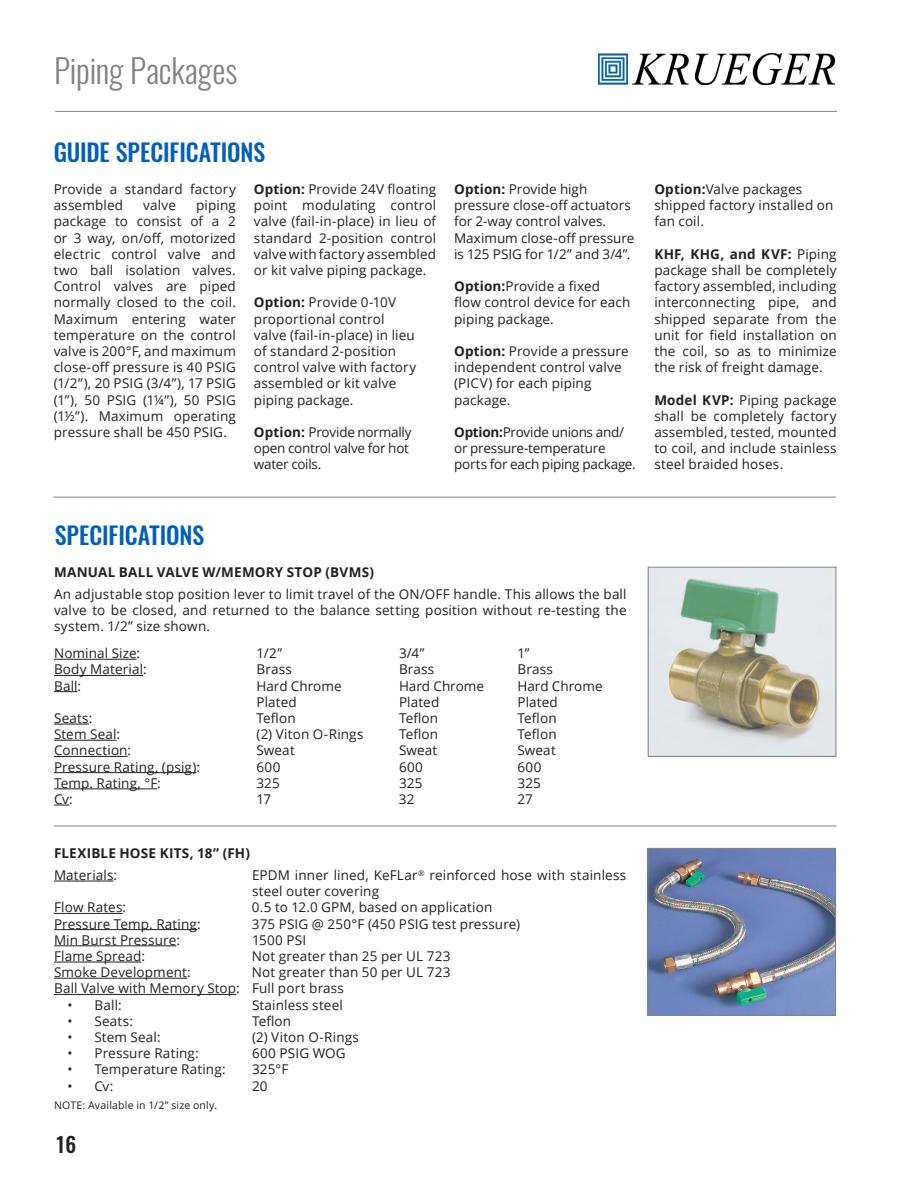
<style>
.page{position:relative;width:918px;height:1188px;background:#fff}
.page>*{position:absolute;margin:0;border:0;box-sizing:border-box;transform-origin:0 0}
.t1{font:300 33px "Oswald";letter-spacing:-.005em;color:#808285}
.SubTitle_-_Demi_Cond{font:500 24px "Oswald";letter-spacing:-.005em;color:#005fb9}
.t2{font:500 21px "Oswald";color:#231f20}
.Normal_Text{font:13.5px/16.2px "Open Sans";letter-spacing:.01em;color:#231f20}
.Normal_Text-2{font:13.5px/16.2px "Open Sans";letter-spacing:-.02em;color:#231f20}
.FGDC_-_Mini{font:700 13.5px "Open Sans";letter-spacing:.015em;color:#231f20}
.Note{font:10.5px "Open Sans";letter-spacing:.02em;color:#231f20}
.s1{font-weight:700}
</style>
<div class="page">
<img style="left:599px;top:54px;width:237px;height:31px">
<hr style="left:55px;top:111px;width:782px;height:1px;background:#808285">
<hr style="left:54px;top:659px;width:83px;height:1px;background:#231f20">
<hr style="left:54px;top:675px;width:89px;height:1px;background:#231f20">
<svg style="left:54px;top:691px;width:24px;height:1px"></svg>
<hr style="left:54px;top:724px;width:35px;height:1px;background:#231f20">
<hr style="left:54px;top:740px;width:63px;height:1px;background:#231f20">
<hr style="left:54px;top:756px;width:74px;height:1px;background:#231f20">
<hr style="left:54px;top:772px;width:142px;height:1px;background:#231f20">
<hr style="left:54px;top:789px;width:103px;height:1px;background:#231f20">
<svg style="left:54px;top:805px;width:15px;height:1px"></svg>
<img style="left:650px;top:569px;width:184px;height:186px">
<div style="left:648px;top:567px;width:188px;height:190px;border:1px solid #808285"></div>
<hr style="left:54px;top:881px;width:60px;height:1px;background:#231f20">
<hr style="left:54px;top:913px;width:69px;height:1px;background:#231f20">
<hr style="left:54px;top:929px;width:143px;height:1px;background:#231f20">
<hr style="left:54px;top:945px;width:122px;height:1px;background:#231f20">
<hr style="left:54px;top:962px;width:87px;height:1px;background:#231f20">
<hr style="left:54px;top:978px;width:133px;height:1px;background:#231f20">
<hr style="left:54px;top:994px;width:182px;height:1px;background:#231f20">
<img style="left:649px;top:850px;width:185px;height:164px">
<div style="left:647px;top:848px;width:189px;height:168px;border:1px solid #808285"></div>
<hr style="left:54px;top:826px;width:783px;height:1px;background:#808285">
<hr style="left:53px;top:497px;width:783px;height:1px;background:#808285">
<h1 class="t1" style="left:54px;top:49px;width:185px">Piping Packages</h1>
<p class="SubTitle_-_Demi_Cond" style="left:54px;top:135px;width:213px">GUIDE SPECIFICATIONS</p>
<p class="Normal_Text" style="left:54px;top:181px;width:184px">Provide a standard factory assembled</p>
<p class="Normal_Text" style="left:254px;top:181px;width:184px;text-align:justify"><span class="s1">Option:</span> Provide 24V floating point modulating control valve (fail-in-place) in lieu of standard 2-position control valve with factory assembled or kit valve piping package.</p>
<p class="Normal_Text" style="left:254px;top:294px;width:164px"><span class="s1">Option:</span> Provide 0-10V proportional control valve (fail-in-place) in lieu of standard 2-position control valve with factory assembled or kit valve piping package.</p>
<p class="Normal_Text-2" style="left:254px;top:424px;width:159px"><span class="s1">Option:</span> Provide normally open control valve for hot water coils.</p>
<p class="Normal_Text" style="left:143px;top:197px;width:34px">valve</p>
<p class="Normal_Text" style="left:54px;top:197px;width:184px;text-align:justify;text-indent:143px">piping package to consist of a 2 or 3 way, on/off, motorized electric control valve and two ball isolation valves.<br>Control valves are piped normally closed to the coil.<br>Maximum entering water temperature on the control valve is 200°F, and maximum close-off pressure is 40 PSIG (1/2”), 20 PSIG (3/4”), 17 PSIG (1”), 50 PSIG (1¼”), 50 PSIG (1½”). Maximum operating pressure shall be 450 PSIG.</p>
<p class="Normal_Text" style="left:454px;top:181px;width:182px"><span class="s1">Option:</span> Provide high pressure close-off actuators for 2-way control valves.<br>Maximum close-off pressure is 125 PSIG for 1/2” and 3/4”.</p>
<p class="Normal_Text" style="left:454px;top:278px;width:178px"><span class="s1">Option:</span>Provide a fixed flow control device for each piping package.</p>
<p class="Normal_Text" style="left:454px;top:343px;width:176px"><span class="s1">Option:</span> Provide a pressure independent control valve (PICV) for each piping package.</p>
<p class="Normal_Text-2" style="left:454px;top:424px;width:183px"><span class="s1">Option:</span>Provide unions and/ or pressure-temperature ports for each piping package.</p>
<p class="Normal_Text" style="left:654px;top:181px;width:180px"><span class="s1">Option:</span>Valve packages shipped factory installed on fan coil.</p>
<p class="Normal_Text" style="left:654px;top:245px;width:184px;text-align:justify"><span class="s1">KHF, KHG, and KVF:</span> Piping package shall be completely factory assembled, including interconnecting pipe, and shipped separate from the unit for field installation on the coil, so as to minimize the risk of freight damage.</p>
<p class="Normal_Text" style="left:654px;top:391px;width:184px;text-align:justify"><span class="s1">Model KVP:</span> Piping package shall be completely factory assembled, tested, mounted to coil, and include stainless steel braided hoses.</p>
<p class="SubTitle_-_Demi_Cond" style="left:55px;top:519px;width:151px">SPECIFICATIONS</p>
<p class="FGDC_-_Mini" style="left:54px;top:563px;width:322px">MANUAL BALL VALVE W/MEMORY STOP (BVMS)</p>
<p class="Normal_Text" style="left:54px;top:585px;width:574px;text-align:justify">An adjustable stop position lever to limit travel of the ON/OFF handle. This allows the ball valve to be closed, and returned to the balance setting position without re-testing the system. 1/2” size shown.</p>
<p class="Normal_Text" style="left:54px;top:645px;width:88px">Nominal Size:</p>
<p class="Normal_Text" style="left:256px;top:645px;width:27px">1/2”</p>
<p class="Normal_Text" style="left:399px;top:645px;width:27px">3/4”</p>
<p class="Normal_Text" style="left:518px;top:645px;width:14px">1”</p>
<p class="Normal_Text" style="left:54px;top:661px;width:94px">Body Material:</p>
<p class="Normal_Text" style="left:257px;top:661px;width:37px">Brass</p>
<p class="Normal_Text" style="left:399px;top:661px;width:37px">Brass</p>
<p class="Normal_Text" style="left:518px;top:661px;width:37px">Brass</p>
<p class="Normal_Text" style="left:54px;top:677px;width:29px">Ball:</p>
<p class="Normal_Text" style="left:257px;top:677px;width:87px">Hard Chrome</p>
<p class="Normal_Text" style="left:399px;top:677px;width:87px">Hard Chrome</p>
<p class="Normal_Text" style="left:518px;top:677px;width:87px">Hard Chrome</p>
<p class="Normal_Text" style="left:256px;top:693px;width:42px">Plated</p>
<p class="Normal_Text" style="left:399px;top:693px;width:42px">Plated</p>
<p class="Normal_Text" style="left:518px;top:693px;width:42px">Plated</p>
<p class="Normal_Text" style="left:54px;top:710px;width:40px">Seats:</p>
<p class="Normal_Text" style="left:256px;top:710px;width:41px">Teflon</p>
<p class="Normal_Text" style="left:399px;top:710px;width:41px">Teflon</p>
<p class="Normal_Text" style="left:518px;top:710px;width:41px">Teflon</p>
<p class="Normal_Text" style="left:54px;top:726px;width:68px">Stem Seal:</p>
<p class="Normal_Text" style="left:256px;top:726px;width:108px">(2) Viton O-Rings</p>
<p class="Normal_Text" style="left:399px;top:726px;width:41px">Teflon</p>
<p class="Normal_Text" style="left:518px;top:726px;width:41px">Teflon</p>
<p class="Normal_Text" style="left:54px;top:742px;width:79px">Connection:</p>
<p class="Normal_Text" style="left:257px;top:742px;width:40px">Sweat</p>
<p class="Normal_Text" style="left:399px;top:742px;width:40px">Sweat</p>
<p class="Normal_Text" style="left:518px;top:742px;width:40px">Sweat</p>
<p class="Normal_Text" style="left:54px;top:758px;width:148px">Pressure Rating, (psig):</p>
<p class="Normal_Text" style="left:257px;top:758px;width:25px">600</p>
<p class="Normal_Text" style="left:399px;top:758px;width:25px">600</p>
<p class="Normal_Text" style="left:518px;top:758px;width:25px">600</p>
<p class="Normal_Text" style="left:54px;top:774px;width:108px">Temp. Rating, °F:</p>
<p class="Normal_Text" style="left:256px;top:774px;width:25px">325</p>
<p class="Normal_Text" style="left:399px;top:774px;width:25px">325</p>
<p class="Normal_Text" style="left:518px;top:774px;width:25px">325</p>
<p class="Normal_Text" style="left:54px;top:791px;width:20px">Cv:</p>
<p class="Normal_Text" style="left:256px;top:791px;width:16px">17</p>
<p class="Normal_Text" style="left:399px;top:791px;width:17px">32</p>
<p class="Normal_Text" style="left:518px;top:791px;width:17px">27</p>
<p class="FGDC_-_Mini" style="left:54px;top:844px;width:197px">FLEXIBLE HOSE KITS, 18” (FH)</p>
<p class="Normal_Text" style="left:54px;top:867px;width:65px">Materials:</p>
<p class="Normal_Text" style="left:252px;top:867px;width:376px">EPDM inner lined, KeFLar<sup>®</sup> reinforced hose with stainless steel outer covering</p>
<p class="Normal_Text" style="left:54px;top:899px;width:74px">Flow Rates:</p>
<p class="Normal_Text" style="left:252px;top:899px;width:242px">0.5 to 12.0 GPM, based on application</p>
<p class="Normal_Text" style="left:54px;top:915px;width:148px">Pressure Temp. Rating:</p>
<p class="Normal_Text" style="left:252px;top:915px;width:270px">375 PSIG @ 250°F (450 PSIG test pressure)</p>
<p class="Normal_Text" style="left:54px;top:931px;width:127px">Min Burst Pressure:</p>
<p class="Normal_Text" style="left:252px;top:931px;width:56px">1500 PSI</p>
<p class="Normal_Text" style="left:54px;top:948px;width:92px">Flame Spread:</p>
<p class="Normal_Text" style="left:252px;top:948px;width:200px">Not greater than 25 per UL 723</p>
<p class="Normal_Text" style="left:54px;top:964px;width:138px">Smoke Development:</p>
<p class="Normal_Text" style="left:252px;top:964px;width:200px">Not greater than 50 per UL 723</p>
<p class="Normal_Text" style="left:54px;top:980px;width:292px">Ball Valve with Memory Stop: Full port brass</p>
<p class="Normal_Text" style="left:68px;top:996px;width:56px">• Ball:</p>
<p class="Normal_Text" style="left:252px;top:996px;width:92px">Stainless steel</p>
<p class="Normal_Text" style="left:68px;top:1012px;width:67px">• Seats:</p>
<p class="Normal_Text" style="left:252px;top:1012px;width:41px">Teflon</p>
<p class="Normal_Text" style="left:68px;top:1029px;width:95px">• Stem Seal:</p>
<p class="Normal_Text" style="left:252px;top:1029px;width:108px">(2) Viton O-Rings</p>
<p class="Normal_Text" style="left:68px;top:1045px;width:133px">• Pressure Rating:</p>
<p class="Normal_Text" style="left:252px;top:1045px;width:95px">600 PSIG WOG</p>
<p class="Normal_Text" style="left:68px;top:1061px;width:160px">• Temperature Rating:</p>
<p class="Normal_Text" style="left:252px;top:1061px;width:38px">325°F</p>
<p class="Normal_Text" style="left:68px;top:1077px;width:47px">• Cv:</p>
<p class="Normal_Text" style="left:252px;top:1077px;width:17px">20</p>
<p class="Note" style="left:54px;top:1098px;width:165px">NOTE: Available in 1/2” size only.</p>
<h3 class="t2" style="left:55px;top:1130px;width:23px">16</h3>
</div>
